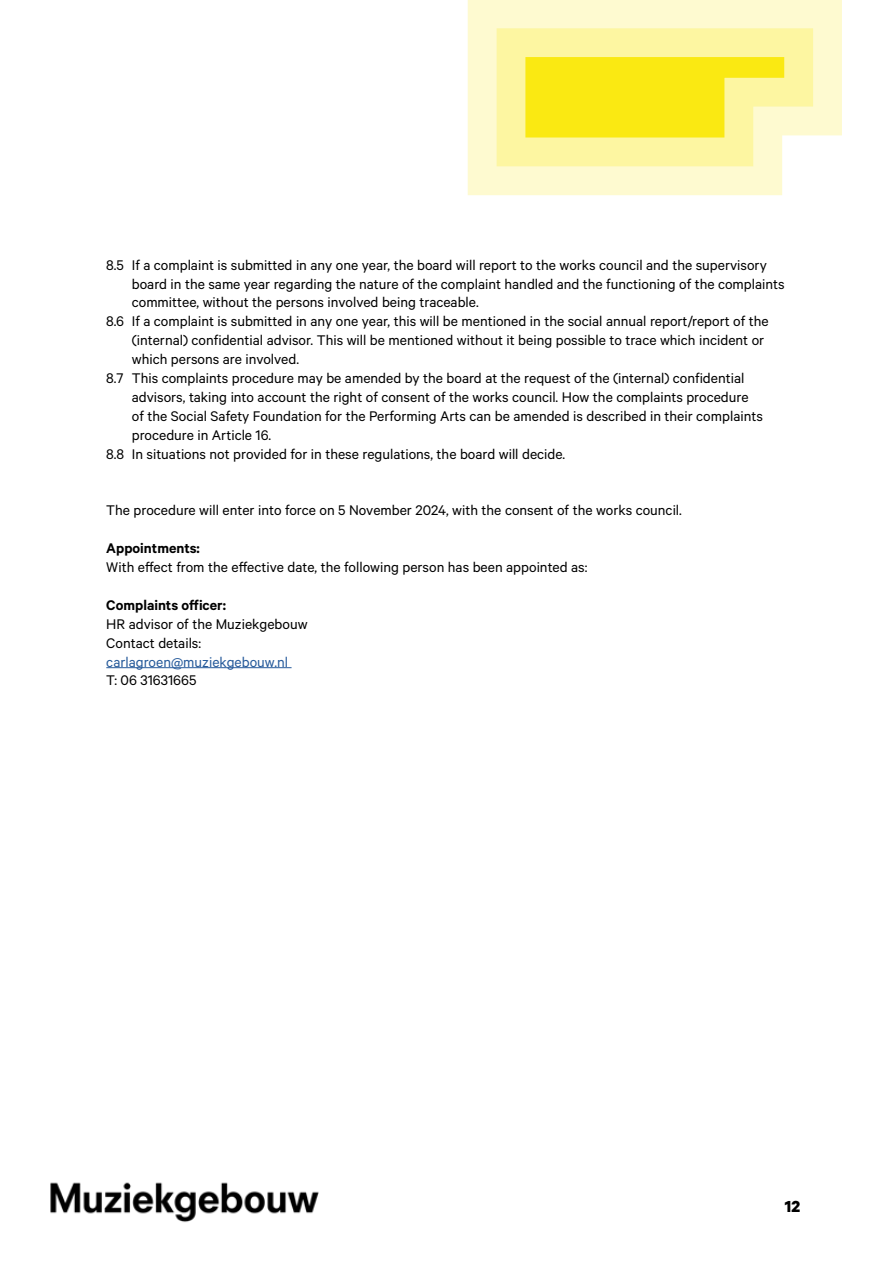
<style>
.page{position:relative;width:893px;height:1263px;background:#fff}
.page>*{position:absolute;margin:0;border:0;box-sizing:border-box;transform-origin:0 0}
.t1{font:700 18px "Calibre";color:#000}
.t2{font:15.75px/18.9px "Calibre";color:#000}
.t3{font:600 15.75px "Calibre";color:#000}
.t4{font:15.75px "Calibre";color:#275b9b}
</style>
<div class="page">
<hr style="left:106px;top:667px;width:186px;height:1px;background:#275b9b">
<svg style="left:468px;top:0;width:374px;height:195px;fill:#fefad0"></svg>
<svg style="left:496px;top:28px;width:317px;height:138px"></svg>
<img style="left:50px;top:1182px;width:269px;height:41px">
<p class="t2" style="left:106px;top:255px;width:662px">8.5 If a complaint is submitted in any one year, the board will report to the works council and the supervisory</p>
<p class="t2" style="left:132px;top:274px;width:654px">board in the same year regarding the nature of the complaint handled and the functioning of the complaints</p>
<p class="t2" style="left:132px;top:293px;width:348px">committee, without the persons involved being traceable.</p>
<p class="t2" style="left:106px;top:311px;width:664px">8.6 If a complaint is submitted in any one year, this will be mentioned in the social annual report/report of the</p>
<p class="t2" style="left:132px;top:330px;width:634px">(internal) confidential advisor. This will be mentioned without it being possible to trace which incident or</p>
<p class="t2" style="left:132px;top:349px;width:169px">which persons are involved.</p>
<p class="t2" style="left:106px;top:368px;width:640px">8.7 This complaints procedure may be amended by the board at the request of the (internal) confidential</p>
<p class="t2" style="left:132px;top:387px;width:618px">advisors, taking into account the right of consent of the works council. How the complaints procedure</p>
<p class="t2" style="left:132px;top:406px;width:633px">of the Social Safety Foundation for the Performing Arts can be amended is described in their complaints</p>
<p class="t2" style="left:132px;top:425px;width:141px">procedure in Article 16.</p>
<p class="t2" style="left:106px;top:444px;width:461px">8.8 In situations not provided for in these regulations, the board will decide.</p>
<p class="t2" style="left:106px;top:500px;width:577px">The procedure will enter into force on 5 November 2024, with the consent of the works council.</p>
<p class="t3" style="left:106px;top:539px;width:95px">Appointments:</p>
<p class="t2" style="left:106px;top:557px;width:483px">With effect from the effective date, the following person has been appointed as:</p>
<p class="t3" style="left:106px;top:596px;width:121px">Complaints officer:</p>
<p class="t2" style="left:106px;top:614px;width:203px">HR advisor of the Muziekgebouw<br>Contact details:</p>
<p class="t4" style="left:106px;top:652px;width:183px">carlagroen@muziekgebouw.nl</p>
<p class="t2" style="left:106px;top:671px;width:92px">T: 06 31631665</p>
<p class="t1" style="left:785px;top:1195px;width:17px">12</p>
</div>
